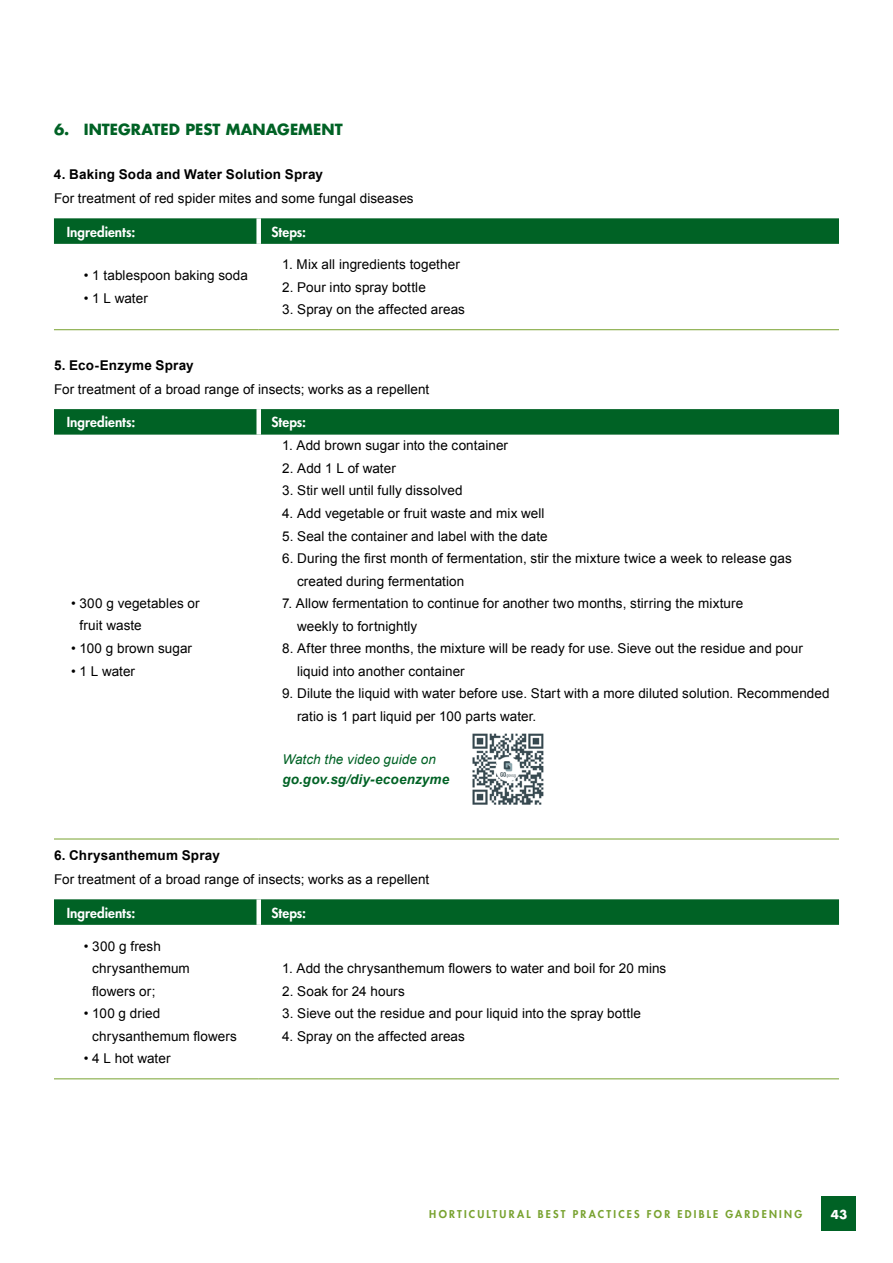
<style>
.page{position:relative;width:893px;height:1263px;background:#fff}
.page>*{position:absolute;margin:0;border:0;box-sizing:border-box;transform-origin:0 0}
.t1{font:700 15px "Futura Std";color:#006225}
.t2{font:13.5px/22.5px "Arial";letter-spacing:.005em;color:#000}
.t3{font:700 13.5px "Arial";letter-spacing:.01em;color:#000}
.t4{font:800 13.5px "Futura Std";letter-spacing:.005em;color:#fff}
.t5{font:italic 700 13.5px "Arial";letter-spacing:.01em;color:#006225}
.t6{font:italic 13.5px "Arial";letter-spacing:.005em;color:#006225}
.t7{font:700 12px "Futura Std";color:#fff}
.t8{font:800 10.5px "Futura Std";letter-spacing:.21em;color:#78a22f}
</style>
<div class="page">
<div style="left:821px;top:1196px;width:35px;height:35px;background:#006225"></div>
<svg style="left:54px;top:409px;width:785px;height:26px;background:#046428"></svg>
<div style="left:256px;top:409px;width:5px;height:26px;background:#fff"></div>
<hr style="left:54px;top:839px;width:205px;height:1px;background:#78a22f">
<hr style="left:259px;top:839px;width:580px;height:1px;background:#78a22f">
<svg style="left:54px;top:899px;width:785px;height:26px;background:#046428"></svg>
<div style="left:256px;top:899px;width:5px;height:26px;background:#fff"></div>
<hr style="left:54px;top:1078px;width:205px;height:1px;background:#78a22f">
<hr style="left:259px;top:1078px;width:580px;height:1px;background:#78a22f">
<svg style="left:54px;top:218px;width:785px;height:26px;background:#046428"></svg>
<div style="left:256px;top:218px;width:5px;height:26px;background:#fff"></div>
<hr style="left:54px;top:329px;width:205px;height:1px;background:#78a22f">
<hr style="left:259px;top:329px;width:580px;height:1px;background:#78a22f">
<img style="left:472px;top:733px;width:72px;height:72px">
<p class="t1" style="left:54px;top:119px;width:290px">6. INTEGRATED PEST MANAGEMENT</p>
<p class="t3" style="left:54px;top:165px;width:271px">4. Baking Soda and Water Solution Spray</p>
<p class="t2" style="left:54px;top:187px;width:361px">For treatment of red spider mites and some fungal diseases</p>
<p class="t4" style="left:67px;top:223px;width:70px">Ingredients:</p>
<p class="t4" style="left:271px;top:223px;width:36px">Steps:</p>
<p class="t2" style="left:84px;top:265px;width:166px">• 1 tablespoon baking soda</p>
<p class="t2" style="left:84px;top:287px;width:66px">• 1 L water</p>
<p class="t2" style="left:282px;top:253px;width:179px">1. Mix all ingredients together</p>
<p class="t2" style="left:282px;top:276px;width:145px">2. Pour into spray bottle</p>
<p class="t2" style="left:282px;top:298px;width:184px">3. Spray on the affected areas</p>
<p class="t3" style="left:54px;top:356px;width:141px">5. Eco-Enzyme Spray</p>
<p class="t2" style="left:54px;top:378px;width:377px">For treatment of a broad range of insects; works as a repellent</p>
<p class="t4" style="left:67px;top:414px;width:70px">Ingredients:</p>
<p class="t4" style="left:271px;top:414px;width:36px">Steps:</p>
<p class="t2" style="left:80px;top:592px;width:122px;text-indent:-9px">• 300 g vegetables or fruit waste</p>
<p class="t2" style="left:71px;top:637px;width:123px">• 100 g brown sugar</p>
<p class="t2" style="left:71px;top:660px;width:66px">• 1 L water</p>
<p class="t3" style="left:54px;top:846px;width:167px">6. Chrysanthemum Spray</p>
<p class="t2" style="left:282px;top:435px;width:227px">1. Add brown sugar into the container</p>
<p class="t2" style="left:282px;top:457px;width:115px">2. Add 1 L of water</p>
<p class="t2" style="left:282px;top:480px;width:182px">3. Stir well until fully dissolved</p>
<p class="t2" style="left:282px;top:502px;width:264px">4. Add vegetable or fruit waste and mix well</p>
<p class="t2" style="left:282px;top:525px;width:267px">5. Seal the container and label with the date</p>
<p class="t2" style="left:297px;top:547px;width:496px;text-indent:-15px">6. During the first month of fermentation, stir the mixture twice a week to release gas created during fermentation</p>
<p class="t2" style="left:297px;top:592px;width:448px;text-indent:-15px">7. Allow fermentation to continue for another two months, stirring the mixture weekly to fortnightly</p>
<p class="t2" style="left:297px;top:637px;width:507px;text-indent:-15px">8. After three months, the mixture will be ready for use. Sieve out the residue and pour liquid into another container</p>
<p class="t2" style="left:297px;top:682px;width:534px;text-indent:-15px">9. Dilute the liquid with water before use. Start with a more diluted solution. Recommended ratio is 1 part liquid per 100 parts water.</p>
<p class="t6" style="left:282px;top:750px;width:155px">Watch the video guide on</p>
<p class="t5" style="left:282px;top:770px;width:168px">go.gov.sg/diy-ecoenzyme</p>
<p class="t2" style="left:54px;top:868px;width:377px">For treatment of a broad range of insects; works as a repellent</p>
<p class="t4" style="left:67px;top:904px;width:70px">Ingredients:</p>
<p class="t4" style="left:271px;top:904px;width:36px">Steps:</p>
<p class="t2" style="left:92px;top:935px;width:99px;text-indent:-9px">• 300 g fresh chrysanthemum flowers or;</p>
<p class="t2" style="left:92px;top:1002px;width:146px;text-indent:-9px">• 100 g dried chrysanthemum flowers</p>
<p class="t2" style="left:84px;top:1047px;width:88px">• 4 L hot water</p>
<p class="t2" style="left:282px;top:957px;width:386px">1. Add the chrysanthemum flowers to water and boil for 20 mins</p>
<p class="t2" style="left:282px;top:980px;width:124px">2. Soak for 24 hours</p>
<p class="t2" style="left:282px;top:1002px;width:360px">3. Sieve out the residue and pour liquid into the spray bottle</p>
<p class="t2" style="left:282px;top:1025px;width:184px">4. Spray on the affected areas</p>
<p class="t8" style="left:429px;top:1207px;width:374px">HORTICULTURAL BEST PRACTICES FOR EDIBLE GARDENING</p>
<p class="t7" style="left:831px;top:1206px;width:18px">43</p>
</div>
